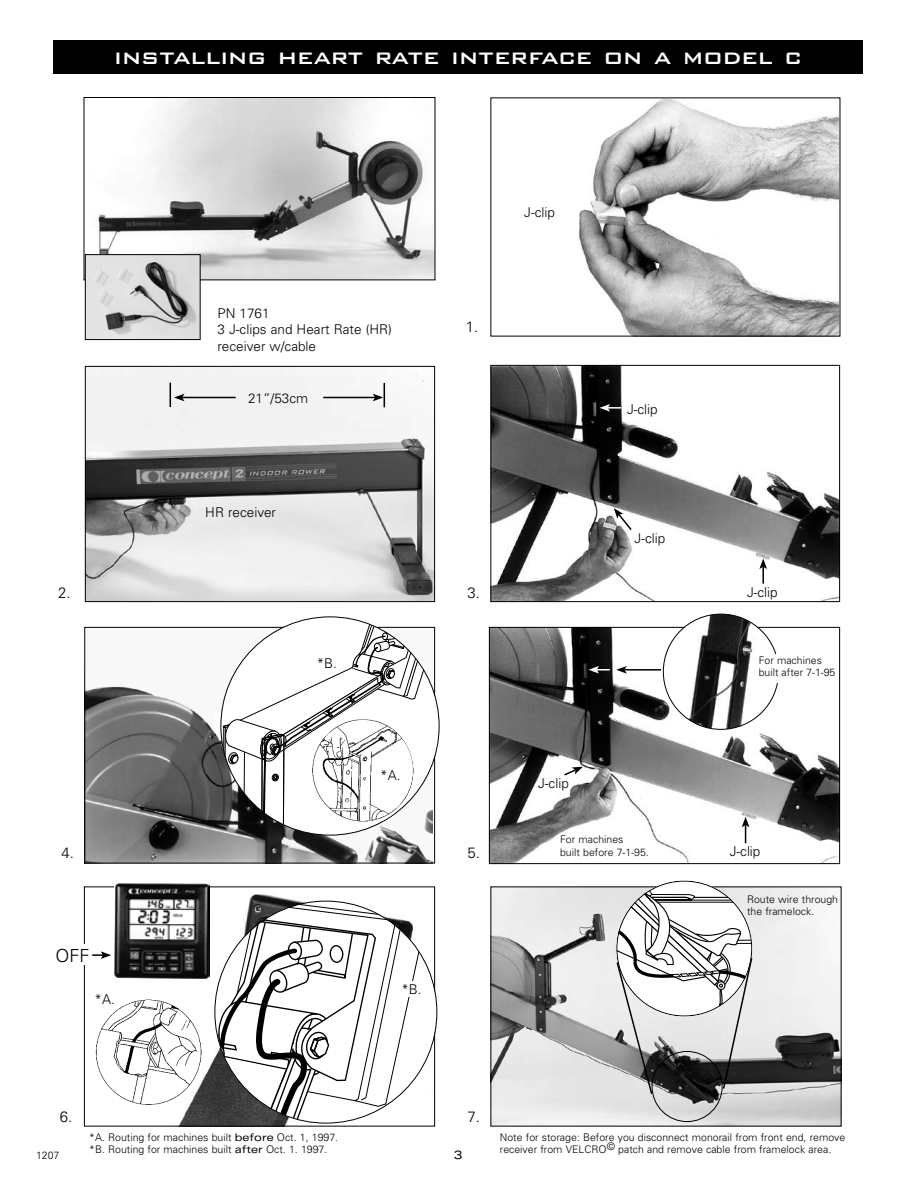
<style>
.page{position:relative;width:918px;height:1188px;background:#fff}
.page>*{position:absolute;margin:0;border:0;box-sizing:border-box;transform-origin:0 0}
.t1{font:500 27px "Bank Gothic BT";color:#fff}
.t2{font:300 18px "Univers";color:#000}
.t3{font:300 15px "Univers";color:#000}
.t4{font:300 13.5px/16.2px "Univers";color:#000}
.t5{font:expanded 12px "Univers";color:#000}
.t6{font:300 10.5px/12.6px "Univers";color:#000}
.s1{font-weight:400;font-stretch:expanded}
</style>
<div class="page">
<img style="left:98px;top:99px;width:335px;height:179px">
<div style="left:84px;top:97px;width:351px;height:183px;border:1px solid #000"></div>
<img style="left:579px;top:99px;width:259px;height:235px">
<img style="left:87px;top:368px;width:346px;height:232px">
<div style="left:85px;top:366px;width:350px;height:236px;border:1px solid #000"></div>
<img style="left:492px;top:367px;width:346px;height:233px">
<div style="left:490px;top:365px;width:350px;height:237px;border:1px solid #000"></div>
<img style="left:86px;top:685px;width:347px;height:176px">
<img style="left:491px;top:629px;width:347px;height:233px">
<div style="left:489px;top:627px;width:351px;height:237px;border:1px solid #000"></div>
<img style="left:179px;top:889px;width:254px;height:235px">
<div style="left:84px;top:887px;width:351px;height:239px;border:1px solid #000"></div>
<img style="left:492px;top:889px;width:348px;height:235px">
<svg style="left:223px;top:617px;width:213px;height:218px"></svg>
<img style="left:308px;top:719px;width:105px;height:105px">
<svg style="left:215px;top:901px;width:209px;height:222px"></svg>
<img style="left:95px;top:997px;width:108px;height:112px">
<img style="left:663px;top:614px;width:116px;height:115px;border-radius:57px">
<img style="left:115px;top:883px;width:94px;height:96px">
<div style="left:54px;top:944px;width:43px;height:21px;background:#fff"></div>
<svg style="left:92px;top:951px;width:19px;height:8px"></svg>
<div style="left:93px;top:992px;width:24px;height:15px;background:#fff"></div>
<div style="left:400px;top:982px;width:24px;height:15px;background:#fff"></div>
<div style="left:315px;top:656px;width:24px;height:16px;background:#fff"></div>
<div style="left:379px;top:768px;width:24px;height:16px;background:#fff"></div>
<svg style="left:615px;top:881px;width:138px;height:215px"></svg>
<div style="left:757px;top:654px;width:80px;height:28px;background:#fff"></div>
<hr style="left:624px;top:669px;width:37px;height:2px;background:#000">
<svg style="left:616px;top:666px;width:11px;height:8px"></svg>
<svg style="left:563px;top:767px;width:20px;height:10px"></svg>
<svg style="left:742px;top:817px;width:7px;height:26px"></svg>
<svg style="left:614px;top:508px;width:19px;height:24px"></svg>
<svg style="left:759px;top:559px;width:8px;height:25px"></svg>
<hr style="left:182px;top:397px;width:54px;height:1px;background:#000">
<hr style="left:323px;top:397px;width:52px;height:1px;background:#000">
<svg style="left:373px;top:383px;width:12px;height:24px"></svg>
<svg style="left:170px;top:383px;width:15px;height:24px"></svg>
<svg style="left:589px;top:666px;width:21px;height:8px"></svg>
<svg style="left:600px;top:404px;width:21px;height:8px"></svg>
<img style="left:87px;top:256px;width:112px;height:82px">
<div style="left:85px;top:254px;width:116px;height:86px;border:1px solid #000"></div>
<div style="left:53px;top:40px;width:810px;height:34px;background:#000"></div>
<h1 class="t1" style="left:114px;top:43px;width:689px">installing heart rate interface on a model c</h1>
<h3 class="t3" style="left:58px;top:584px;width:14px">2.</h3>
<h3 class="t3" style="left:61px;top:844px;width:14px">4.</h3>
<h2 class="t2" style="left:56px;top:944px;width:36px">OFF</h2>
<p class="t4" style="left:95px;top:991px;width:22px">*A.</p>
<p class="t4" style="left:218px;top:305px;width:176px">PN 1761<br>3 J-clips and Heart Rate (HR) receiver w/cable</p>
<p class="t4" style="left:248px;top:390px;width:62px">21”/53cm</p>
<p class="t4" style="left:205px;top:504px;width:72px">HR receiver</p>
<p class="t4" style="left:317px;top:655px;width:22px">*B.</p>
<p class="t4" style="left:380px;top:768px;width:22px">*A.</p>
<h3 class="t3" style="left:466px;top:318px;width:14px">1.</h3>
<h3 class="t3" style="left:467px;top:584px;width:14px">3.</h3>
<h3 class="t3" style="left:467px;top:844px;width:14px">5.</h3>
<p class="t4" style="left:401px;top:981px;width:22px">*B.</p>
<h3 class="t3" style="left:60px;top:1107px;width:14px">6.</h3>
<h3 class="t3" style="left:467px;top:1107px;width:14px">7.</h3>
<p class="t4" style="left:524px;top:204px;width:32px">J-clip</p>
<p class="t4" style="left:627px;top:401px;width:32px">J-clip</p>
<p class="t4" style="left:635px;top:530px;width:32px">J-clip</p>
<p class="t4" style="left:538px;top:776px;width:32px">J-clip</p>
<p class="t6" style="left:560px;top:833px;width:90px">For machines<br>built before 7-1-95.</p>
<p class="t4" style="left:747px;top:584px;width:32px">J-clip</p>
<p class="t6" style="left:759px;top:654px;width:78px">For machines built after 7-1-95</p>
<p class="t4" style="left:730px;top:843px;width:32px">J-clip</p>
<p class="t6" style="left:747px;top:893px;width:93px">Route wire through the framelock.</p>
<p class="t6" style="left:89px;top:1131px;width:250px">*A. Routing for machines built <span class="s1">before</span> Oct. 1, 1997. *B. Routing for machines built <span class="s1">after</span> Oct. 1. 1997.</p>
<p class="t6" style="left:500px;top:1131px;width:347px">Note for storage: Before you disconnect monorail from front end, remove receiver from VELCRO© patch and remove cable from framelock area.</p>
<p class="t6" style="left:36px;top:1149px;width:25px">1207</p>
<p class="t5" style="left:454px;top:1147px;width:10px">3</p>
</div>
